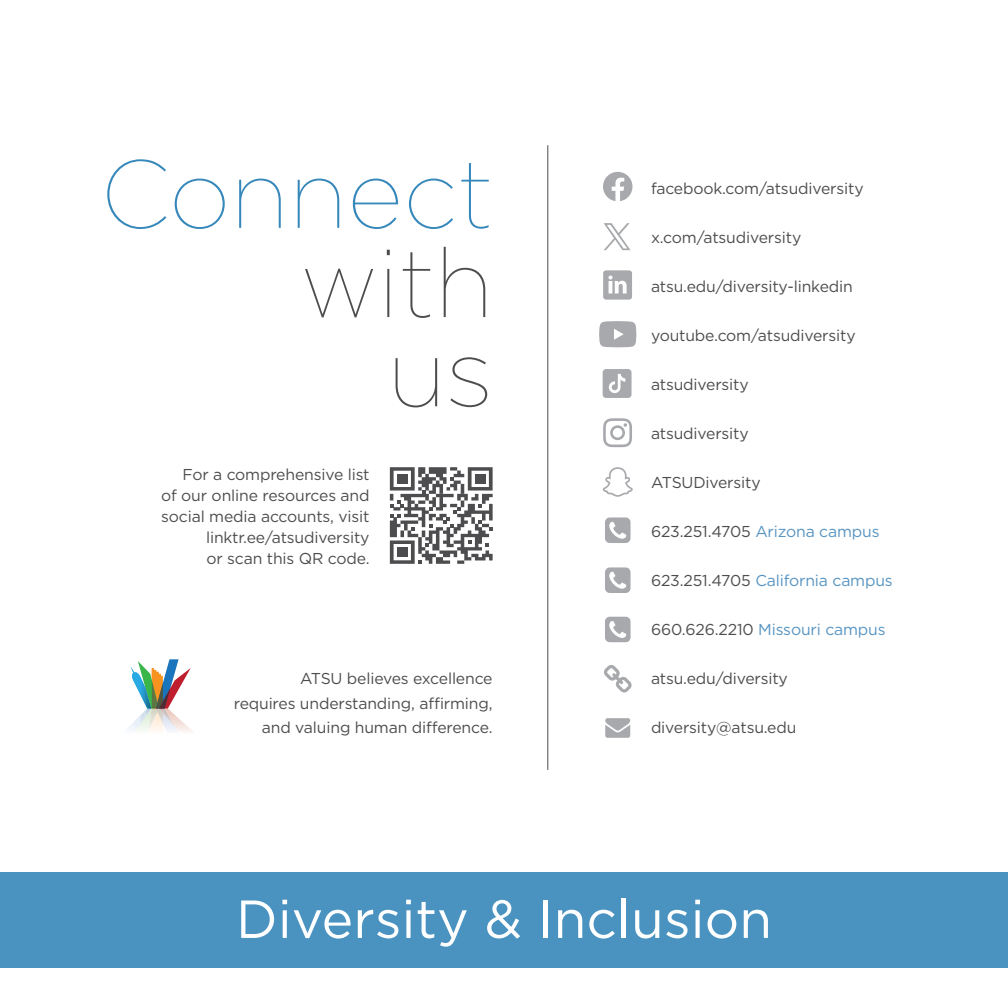
<style>
.page{position:relative;width:1008px;height:1008px;background:#fff}
.page>*{position:absolute;margin:0;border:0;box-sizing:border-box;transform-origin:0 0}
.t1{font:100 96.25px "Gotham";color:#3687ba}
.t2{font:100 96.25px/89.2px "Gotham";color:#4d4d4f;text-align:right}
.t3{font:53.38px "Gotham";color:#fff}
.t4{font:15.75px/21px "Gotham";letter-spacing:-.01em;color:#4d4d4f;text-align:right}
.t5{font:15.75px "Gotham";letter-spacing:-.01em;color:#5794c2}
.s1{color:#4d4d4f}
</style>
<div class="page">
<div style="left:0;top:872px;width:1008px;height:95px;background:#4a93c1"></div>
<hr style="left:547px;top:145px;width:1px;height:625px;background:#4d4d4f">
<svg style="left:127px;top:659px;width:66px;height:73px"></svg>
<svg style="left:603px;top:172px;width:30px;height:29px"></svg>
<svg style="left:603px;top:418px;width:29px;height:29px"></svg>
<svg style="left:603px;top:467px;width:30px;height:30px"></svg>
<svg style="left:599px;top:321px;width:37px;height:26px"></svg>
<svg style="left:605px;top:567px;width:26px;height:26px"></svg>
<svg style="left:605px;top:617px;width:26px;height:25px"></svg>
<svg style="left:605px;top:718px;width:25px;height:20px"></svg>
<svg style="left:604px;top:665px;width:28px;height:28px"></svg>
<svg style="left:603px;top:270px;width:29px;height:30px"></svg>
<svg style="left:603px;top:369px;width:29px;height:29px"></svg>
<svg style="left:390px;top:467px;width:103px;height:97px"></svg>
<div style="left:397px;top:474px;width:11px;height:10px;background:#4d4d4f"></div>
<div style="left:475px;top:474px;width:11px;height:10px;background:#4d4d4f"></div>
<div style="left:397px;top:547px;width:11px;height:10px;background:#4d4d4f"></div>
<svg style="left:605px;top:517px;width:26px;height:26px"></svg>
<svg style="left:604px;top:223px;width:27px;height:27px"></svg>
<h1 class="t1" style="left:100px;top:135px;width:394px">Connect</h1>
<h1 class="t2" style="left:300px;top:235px;width:194px">with us</h1>
<p class="t4" style="left:161px;top:463px;width:210px">For a comprehensive list<br>of our online resources and social media accounts, visit linktr.ee/atsudiversity<br>or scan this QR code.</p>
<p class="t4" style="left:234px;top:666px;width:260px;line-height:24.5px">ATSU believes excellence<br>requires understanding, affirming, and valuing human difference.</p>
<p class="t4" style="left:651px;top:178px;width:214px">facebook.com/atsudiversity</p>
<p class="t4" style="left:651px;top:227px;width:152px">x.com/atsudiversity</p>
<p class="t4" style="left:651px;top:276px;width:203px">atsu.edu/diversity-linkedin</p>
<p class="t4" style="left:651px;top:325px;width:206px">youtube.com/atsudiversity</p>
<p class="t4" style="left:651px;top:374px;width:99px">atsudiversity</p>
<p class="t4" style="left:651px;top:423px;width:99px">atsudiversity</p>
<p class="t4" style="left:651px;top:472px;width:111px">ATSUDiversity</p>
<p class="t5" style="left:651px;top:522px;width:230px"><span class="s1">623.251.4705</span> Arizona campus</p>
<p class="t5" style="left:651px;top:571px;width:243px"><span class="s1">623.251.4705</span> California campus</p>
<p class="t5" style="left:651px;top:620px;width:236px"><span class="s1">660.626.2210</span> Missouri campus</p>
<p class="t4" style="left:651px;top:668px;width:138px">atsu.edu/diversity</p>
<p class="t4" style="left:651px;top:717px;width:147px">diversity@atsu.edu</p>
<h2 class="t3" style="left:236px;top:885px;width:538px">Diversity &amp; Inclusion</h2>
</div>
